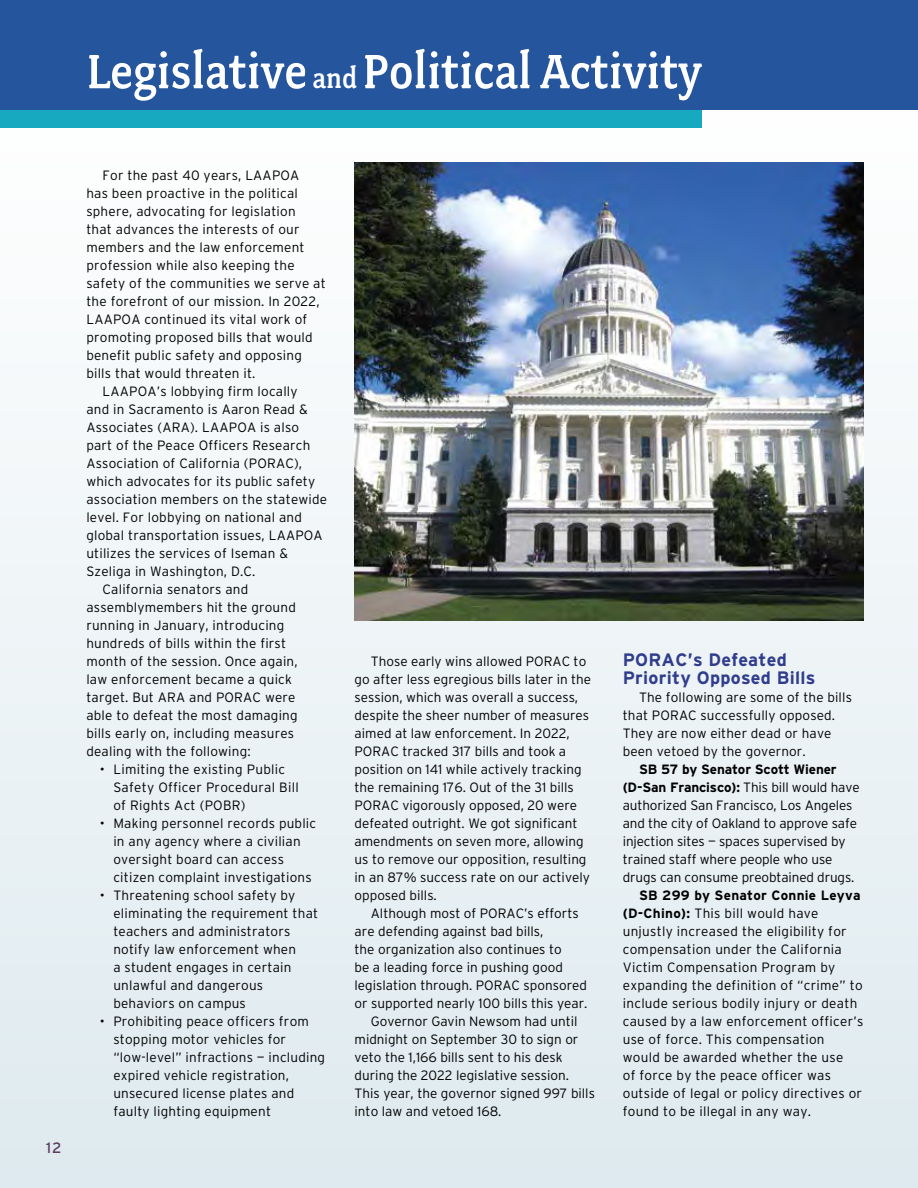
<style>
.page{position:relative;width:918px;height:1188px;background:#fff}
.page>*{position:absolute;margin:0;border:0;box-sizing:border-box;transform-origin:0 0}
.t1{font:500 54px "Fairplex Narrow OT";color:#fff}
.t2{font:700 18px/18px "Interstate";letter-spacing:.015em;color:#303d8c}
.t3{font:15px "Interstate";color:#5e3d61}
.t4{font:300 13.5px/18px "Interstate";letter-spacing:.015em;color:#000}
.t5{font:300 13.5px/18px "Interstate";letter-spacing:-.01em;color:#000}
.s1{font-size:31.5px}
.s2{font-weight:700}
</style>
<div class="page">
<div style="left:0;top:104px;width:918px;height:1084px;background:linear-gradient(to bottom,#fdfdfd,#deeaef)"></div>
<div style="left:0;top:0;width:918px;height:110px;background:#24559d"></div>
<div style="left:0;top:110px;width:702px;height:17px;background:#16a9bf"></div>
<img style="left:355px;top:162px;width:509px;height:459px">
<h1 class="t1" style="left:86px;top:41px;width:617px">Legislative <span class="s1">and</span> Political Activity</h1>
<p class="t3" style="left:46px;top:1139px;width:17px">12</p>
<p class="t4" style="left:103px;top:166px;width:198px">For the past 40 years, LAAPOA</p>
<p class="t4" style="left:86px;top:184px;width:213px">has been proactive in the political</p>
<p class="t4" style="left:86px;top:202px;width:211px">sphere, advocating for legislation</p>
<p class="t4" style="left:86px;top:220px;width:215px">that advances the interests of our</p>
<p class="t4" style="left:86px;top:238px;width:220px">members and the law enforcement</p>
<p class="t4" style="left:86px;top:256px;width:210px">profession while also keeping the</p>
<p class="t4" style="left:86px;top:274px;width:241px">safety of the communities we serve at</p>
<p class="t4" style="left:86px;top:292px;width:235px">the forefront of our mission. In 2022,</p>
<p class="t4" style="left:86px;top:310px;width:222px">LAAPOA continued its vital work of</p>
<p class="t4" style="left:86px;top:328px;width:228px">promoting proposed bills that would</p>
<p class="t4" style="left:86px;top:346px;width:217px">benefit public safety and opposing</p>
<p class="t4" style="left:86px;top:364px;width:171px">bills that would threaten it.</p>
<p class="t4" style="left:103px;top:382px;width:197px">LAAPOA’s lobbying firm locally</p>
<p class="t4" style="left:86px;top:400px;width:223px">and in Sacramento is Aaron Read &amp;</p>
<p class="t4" style="left:86px;top:418px;width:214px">Associates (ARA). LAAPOA is also</p>
<p class="t4" style="left:86px;top:436px;width:226px">part of the Peace Officers Research</p>
<p class="t4" style="left:86px;top:454px;width:217px">Association of California (PORAC),</p>
<p class="t4" style="left:86px;top:472px;width:230px">which advocates for its public safety</p>
<p class="t4" style="left:86px;top:490px;width:242px">association members on the statewide</p>
<p class="t4" style="left:86px;top:508px;width:217px">level. For lobbying on national and</p>
<p class="t4" style="left:86px;top:526px;width:238px">global transportation issues, LAAPOA</p>
<p class="t4" style="left:86px;top:544px;width:203px">utilizes the services of Iseman &amp;</p>
<p class="t4" style="left:86px;top:562px;width:171px">Szeliga in Washington, D.C.</p>
<p class="t4" style="left:103px;top:580px;width:147px">California senators and</p>
<p class="t4" style="left:86px;top:598px;width:211px">assemblymembers hit the ground</p>
<p class="t4" style="left:86px;top:616px;width:199px">running in January, introducing</p>
<p class="t4" style="left:86px;top:634px;width:201px">hundreds of bills within the first</p>
<p class="t4" style="left:86px;top:652px;width:213px">month of the session. Once again,</p>
<p class="t4" style="left:86px;top:670px;width:207px">law enforcement became a quick</p>
<p class="t4" style="left:86px;top:688px;width:211px">target. But ARA and PORAC were</p>
<p class="t4" style="left:86px;top:706px;width:213px">able to defeat the most damaging</p>
<p class="t4" style="left:86px;top:724px;width:209px">bills early on, including measures</p>
<p class="t4" style="left:86px;top:742px;width:166px">dealing with the following:</p>
<p class="t4" style="left:113px;top:760px;width:187px;text-indent:-13px">• Limiting the existing Public<br>Safety Officer Procedural Bill of Rights Act (POBR)</p>
<p class="t4" style="left:113px;top:814px;width:204px;text-indent:-14px">• Making personnel records public in any agency where a civilian oversight board can access citizen complaint investigations</p>
<p class="t4" style="left:113px;top:886px;width:206px;text-indent:-13px">• Threatening school safety by eliminating the requirement that teachers and administrators notify law enforcement when<br>a student engages in certain unlawful and dangerous behaviors on campus</p>
<p class="t4" style="left:113px;top:1012px;width:213px;text-indent:-14px">• Prohibiting peace officers from stopping motor vehicles for “low-level” infractions — including expired vehicle registration, unsecured license plates and faulty lighting equipment</p>
<p class="t4" style="left:355px;top:652px;width:238px;text-indent:16px">Those early wins allowed PORAC to go after less egregious bills later in the session, which was overall a success, despite the sheer number of measures aimed at law enforcement. In 2022, PORAC tracked 317 bills and took a position on 141 while actively tracking the remaining 176. Out of the 31 bills PORAC vigorously opposed, 20 were defeated outright. We got significant amendments on seven more, allowing us to remove our opposition, resulting in an 87% success rate on our actively opposed bills.</p>
<p class="t4" style="left:371px;top:904px;width:209px">Although most of PORAC’s efforts</p>
<p class="t4" style="left:355px;top:922px;width:190px">are defending against bad bills,</p>
<p class="t4" style="left:355px;top:940px;width:209px">the organization also continues to</p>
<p class="t4" style="left:355px;top:958px;width:210px">be a leading force in pushing good</p>
<p class="t4" style="left:355px;top:976px;width:234px">legislation through. PORAC sponsored</p>
<p class="t4" style="left:355px;top:994px;width:234px">or supported nearly 100 bills this year.</p>
<p class="t4" style="left:371px;top:1012px;width:208px">Governor Gavin Newsom had until</p>
<p class="t4" style="left:355px;top:1030px;width:225px">midnight on September 30 to sign or</p>
<p class="t4" style="left:355px;top:1048px;width:210px">veto the 1,166 bills sent to his desk</p>
<p class="t4" style="left:355px;top:1066px;width:216px">during the 2022 legislative session.</p>
<p class="t4" style="left:355px;top:1084px;width:242px">This year, the governor signed 997 bills</p>
<p class="t4" style="left:355px;top:1102px;width:148px">into law and vetoed 168.</p>
<h2 class="t2" style="left:623px;top:651px;width:194px">PORAC’s Defeated<br>Priority Opposed Bills</h2>
<p class="t4" style="left:623px;top:688px;width:231px;text-indent:16px">The following are some of the bills that PORAC successfully opposed.<br>They are now either dead or have been vetoed by the governor.</p>
<p class="t5" style="left:623px;top:760px;width:238px;text-indent:16px"><span class="s2">SB 57 by Senator Scott Wiener (D-San Francisco):</span> This bill would have authorized San Francisco, Los Angeles and the city of Oakland to approve safe injection sites — spaces supervised by trained staff where people who use drugs can consume preobtained drugs.</p>
<p class="t4" style="left:623px;top:886px;width:242px;text-indent:16px"><span class="s2">SB 299 by Senator Connie Leyva (D-Chino):</span> This bill would have unjustly increased the eligibility for compensation under the California Victim Compensation Program by expanding the definition of “crime” to include serious bodily injury or death caused by a law enforcement officer’s use of force. This compensation would be awarded whether the use<br>of force by the peace officer was outside of legal or policy directives or found to be illegal in any way.</p>
</div>
